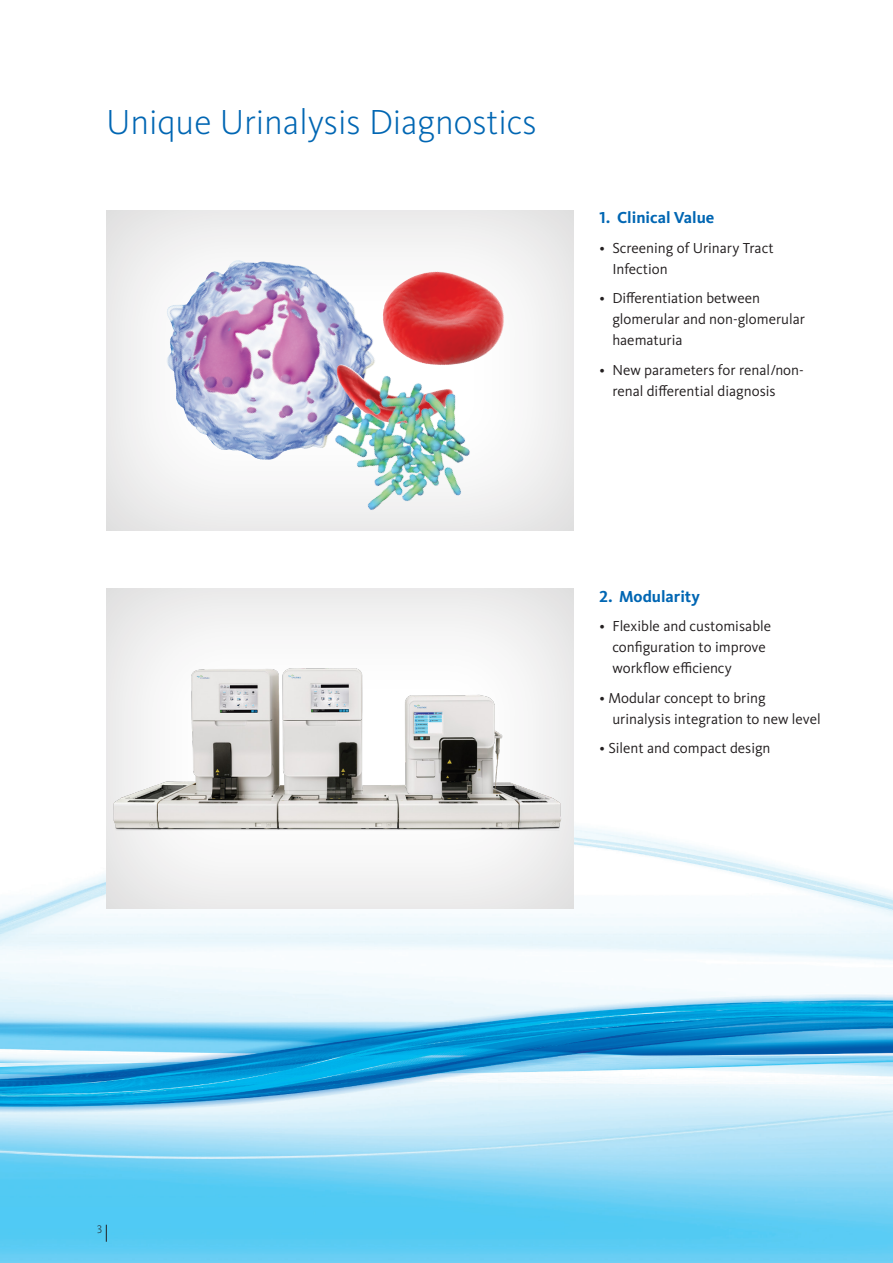
<style>
.page{position:relative;width:893px;height:1263px;background:#fff}
.page>*{position:absolute;margin:0;border:0;box-sizing:border-box;transform-origin:0 0}
.t1{font:300 36px "Kievit Pro";color:#0166b3}
.t2{font:700 16.5px "Kievit Pro";color:#0166b3}
.t3{font:15px/21px "Kievit Pro";color:#231f20}
.t4{font:300 11.25px "Kievit Pro";color:#231f20}
</style>
<div class="page">
<img style="left:0;top:827px;width:893px;height:436px">
<svg style="left:106px;top:1225px;width:1px;height:17px"></svg>
<div style="left:105px;top:208px;width:471px;height:324px;background:#231f20;opacity:.2"></div>
<div style="left:105px;top:586px;width:471px;height:324px;background:#f0f0f0"></div>
<img style="left:167px;top:260px;width:72px;height:50px">
<img style="left:383px;top:271px;width:53px;height:72px">
<img style="left:305px;top:343px;width:205px;height:189px">
<img style="left:104px;top:657px;width:458px;height:184px">
<p class="t1" style="left:106px;top:100px;width:432px">Unique Urinalysis Diagnostics</p>
<p class="t2" style="left:600px;top:208px;width:116px">1. Clinical Value</p>
<p class="t3" style="left:612px;top:237px;width:163px;text-indent:-13px">• Screening of Urinary Tract<br>Infection</p>
<p class="t3" style="left:612px;top:287px;width:194px;text-indent:-13px">• Differentiation between glomerular and non-glomerular haematuria</p>
<p class="t3" style="left:612px;top:359px;width:193px;text-indent:-13px">• New parameters for renal/non&shy;renal differential diagnosis</p>
<p class="t2" style="left:600px;top:586px;width:102px">2. Modularity</p>
<p class="t3" style="left:612px;top:615px;width:160px;text-indent:-13px">• Flexible and customisable configuration to improve workflow efficiency</p>
<p class="t3" style="left:612px;top:687px;width:210px;text-indent:-13px">• Modular concept to bring urinalysis integration to new level</p>
<p class="t3" style="left:600px;top:737px;width:173px">• Silent and compact design</p>
<p class="t4" style="left:97px;top:1223px;width:7px">3</p>
</div>
